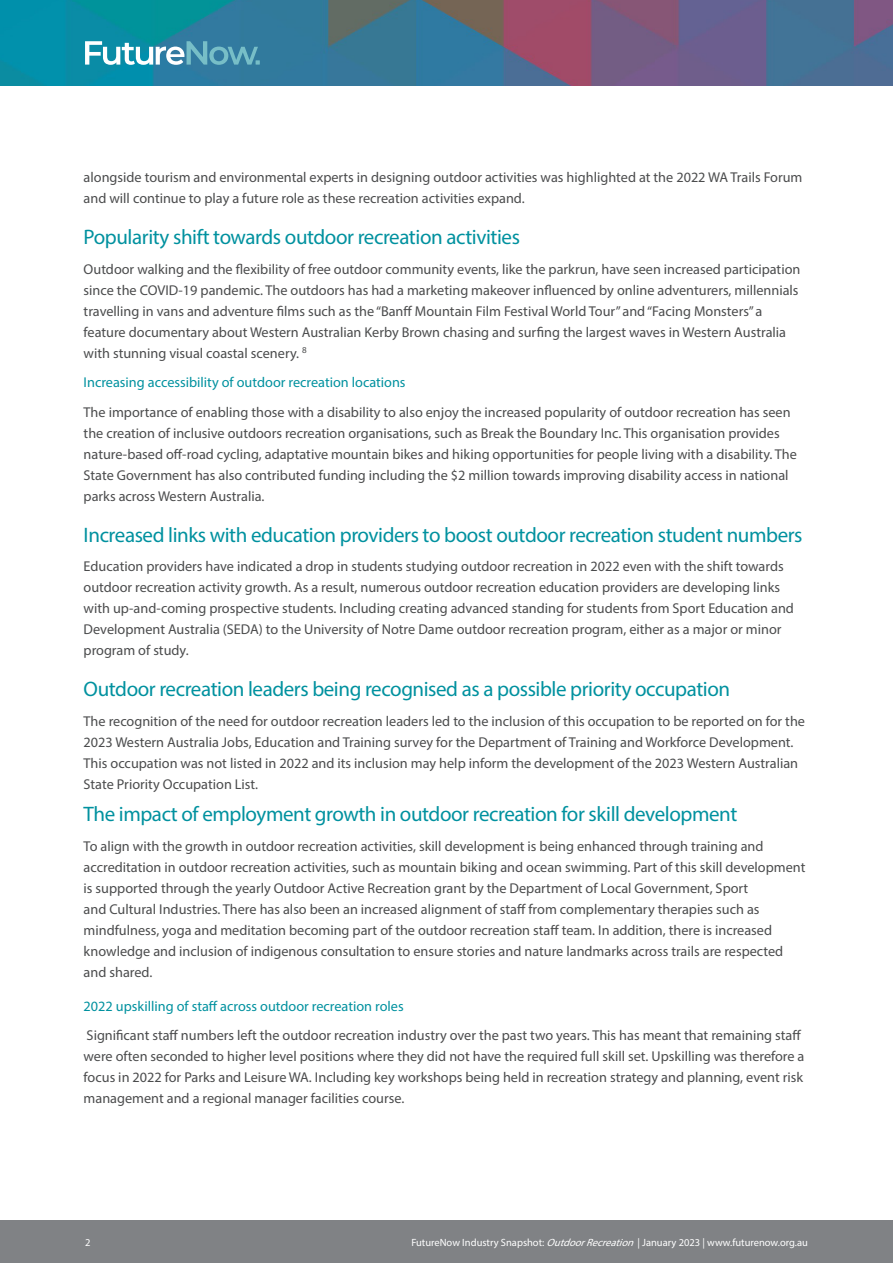
<style>
.page{position:relative;width:893px;height:1263px;background:#fff}
.page>*{position:absolute;margin:0;border:0;box-sizing:border-box;transform-origin:0 0}
.Subhead{font:21px "Myriad Pro";letter-spacing:-.02em;color:#00919f}
.body{font:21px "Myriad Pro";letter-spacing:-.02em;color:#00919f}
.body-2{font:14.25px/21px "Myriad Pro";color:#4b4c4d}
.body-3{font:14.25px "Myriad Pro";color:#00919f}
.SubSubHead{font:14.25px "Myriad Pro";color:#00919f}
.t1{font:10.5px "Myriad Pro";color:#fff}
.s1{font-style:italic}
</style>
<div class="page">
<img style="left:0;top:0;width:893px;height:85px">
<div style="left:0;top:1220px;width:893px;height:43px;background:#808285"></div>
<svg style="left:85px;top:41px;width:175px;height:24px"></svg>
<p class="body-2" style="left:84px;top:167px;width:720px">alongside tourism and environmental experts in designing outdoor activities was highlighted at the 2022 WA Trails Forum and will continue to play a future role as these recreation activities expand.</p>
<p class="Subhead" style="left:84px;top:224px;width:438px">Popularity shift towards outdoor recreation activities</p>
<p class="body-2" style="left:84px;top:258px;width:718px">Outdoor walking and the flexibility of free outdoor community events, like the parkrun, have seen increased participation since the COVID-19 pandemic. The outdoors has had a marketing makeover influenced by online adventurers, millennials travelling in vans and adventure films such as the “Banff Mountain Film Festival World Tour” and “Facing Monsters” a feature documentary about Western Australian Kerby Brown chasing and surfing the largest waves in Western Australia with stunning visual coastal scenery. <sup>8</sup></p>
<p class="body-3" style="left:84px;top:374px;width:323px">Increasing accessibility of outdoor recreation locations</p>
<p class="body-2" style="left:84px;top:401px;width:715px">The importance of enabling those with a disability to also enjoy the increased popularity of outdoor recreation has seen the creation of inclusive outdoors recreation organisations, such as Break the Boundary Inc. This organisation provides nature-based off-road cycling, adaptative mountain bikes and hiking opportunities for people living with a disability. The State Government has also contributed funding including the $2 million towards improving disability access in national parks across Western Australia.</p>
<p class="Subhead" style="left:84px;top:522px;width:720px">Increased links with education providers to boost outdoor recreation student numbers</p>
<p class="body-2" style="left:84px;top:556px;width:712px">Education providers have indicated a drop in students studying outdoor recreation in 2022 even with the shift towards outdoor recreation activity growth. As a result, numerous outdoor recreation education providers are developing links with up-and-coming prospective students. Including creating advanced standing for students from Sport Education and Development Australia (SEDA) to the University of Notre Dame outdoor recreation program, either as a major or minor program of study.</p>
<p class="Subhead" style="left:84px;top:676px;width:648px">Outdoor recreation leaders being recognised as a possible priority occupation</p>
<p class="body-2" style="left:84px;top:710px;width:723px">The recognition of the need for outdoor recreation leaders led to the inclusion of this occupation to be reported on for the 2023 Western Australia Jobs, Education and Training survey for the Department of Training and Workforce Development.<br>This occupation was not listed in 2022 and its inclusion may help inform the development of the 2023 Western Australian State Priority Occupation List.</p>
<p class="body" style="left:84px;top:801px;width:655px">The impact of employment growth in outdoor recreation for skill development</p>
<p class="body-2" style="left:84px;top:835px;width:723px">To align with the growth in outdoor recreation activities, skill development is being enhanced through training and accreditation in outdoor recreation activities, such as mountain biking and ocean swimming. Part of this skill development is supported through the yearly Outdoor Active Recreation grant by the Department of Local Government, Sport<br>and Cultural Industries. There has also been an increased alignment of staff from complementary therapies such as mindfulness, yoga and meditation becoming part of the outdoor recreation staff team. In addition, there is increased knowledge and inclusion of indigenous consultation to ensure stories and nature landmarks across trails are respected and shared.</p>
<p class="SubSubHead" style="left:84px;top:997px;width:322px">2022 upskilling of staff across outdoor recreation roles</p>
<p class="body-2" style="left:84px;top:1024px;width:722px">Significant staff numbers left the outdoor recreation industry over the past two years. This has meant that remaining staff were often seconded to higher level positions where they did not have the required full skill set. Upskilling was therefore a focus in 2022 for Parks and Leisure WA. Including key workshops being held in recreation strategy and planning, event risk management and a regional manager facilities course.</p>
<p class="t1" style="left:85px;top:1236px;width:7px">2</p>
<p class="t1" style="left:411px;top:1236px;width:398px">FutureNow Industry Snapshot: <span class="s1">OutdoorRecreation</span>| January 2023 | www.futurenow.org.au</p>
</div>
